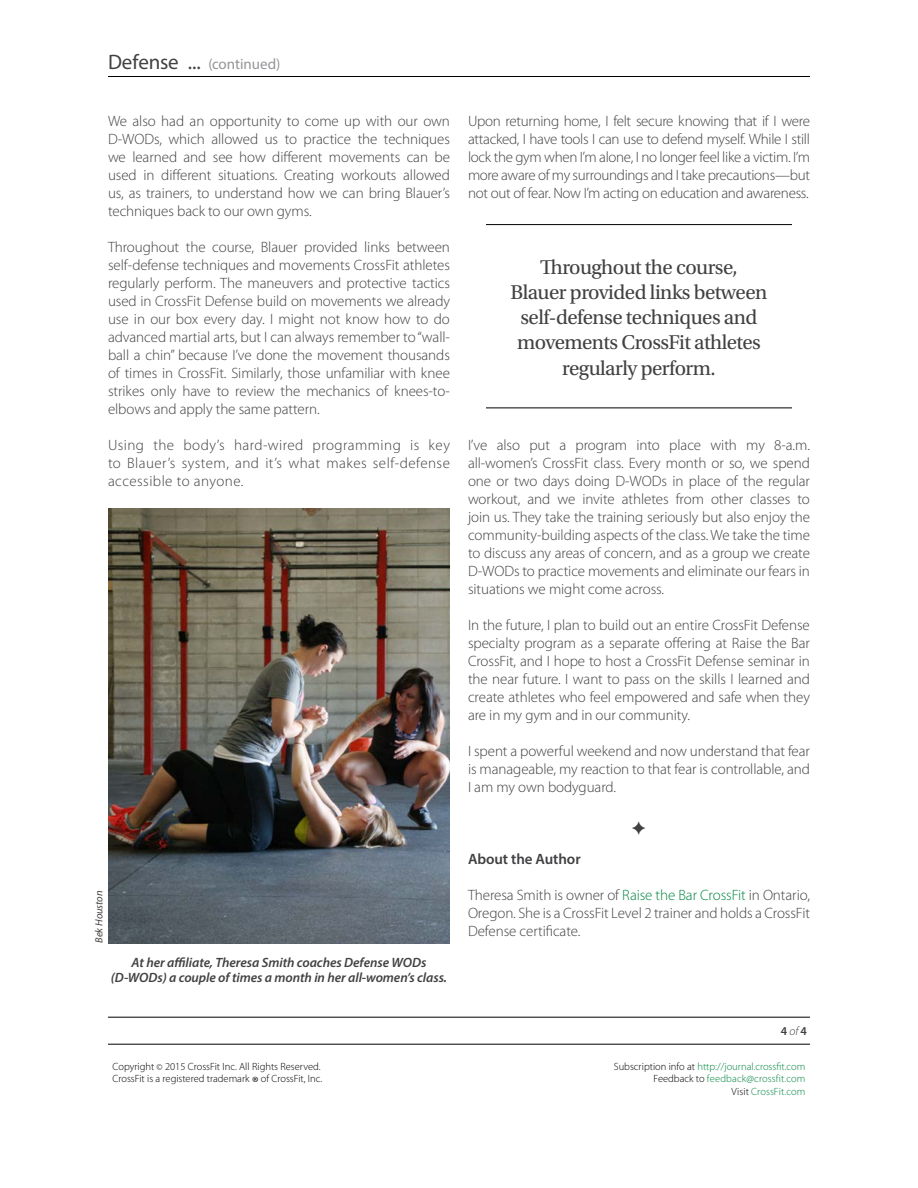
<style>
.page{position:relative;width:918px;height:1188px;background:#fff}
.page>*{position:absolute;margin:0;border:0;box-sizing:border-box;transform-origin:0 0}
.t1{font:21px/25.2px "Utopia Std";letter-spacing:-.025em;color:#414042;text-align:center}
.t2{font:300 15px/18px "Myriad Pro";letter-spacing:-.005em;color:#414042;text-align:justify}
.t3{font:15px "Myriad Pro";letter-spacing:-.005em;color:#939598}
.t4{font:600 15px "Myriad Pro";letter-spacing:-.005em;color:#414042}
.t5{font:italic 600 13.5px/15px "Myriad Pro";letter-spacing:-.005em;color:#414042;text-align:center}
.t6{font:600 12px "Myriad Pro";color:#414042}
.t7{font:300 10.5px/12.6px "Myriad Pro";color:#00853f;text-align:right}
.t8{font:300 10.5px/12px "Myriad Pro";color:#000}
.t9{font:italic 10.5px "Myriad Pro";letter-spacing:-.005em;color:#414042}
.s1{font-size:21px;color:#414042}
.s2{color:#00853f}
.s3{font-weight:300;font-style:italic}
.s4{font-size:9px}
.s5{font-size:16.5px}
.s6{color:#000}
</style>
<div class="page">
<hr style="left:108px;top:76px;width:702px;height:1px;background:#000">
<hr style="left:108px;top:1017px;width:702px;height:1px;background:#000">
<hr style="left:108px;top:1044px;width:702px;height:1px;background:#000">
<hr style="left:486px;top:224px;width:306px;height:1px;background:#000">
<hr style="left:486px;top:408px;width:306px;height:1px;background:#000">
<img style="left:108px;top:508px;width:342px;height:436px">
<p class="t3" style="left:108px;top:55px;width:174px"><span class="s1">Defense ...</span> (continued)</p>
<p class="t2" style="left:108px;top:112px;width:344px">We also had an opportunity to come up with our own D-WODs, which allowed us to practice the techniques we learned and see how different movements can be used in different situations. Creating workouts allowed us, as trainers, to understand how we can bring Blauer’s techniques back to our own gyms.</p>
<p class="t2" style="left:108px;top:238px;width:344px">Throughout the course, Blauer provided links between self-defense techniques and movements CrossFit athletes regularly perform. The maneuvers and protective tactics used in CrossFit Defense build on movements we already use in our box every day. I might not know how to do advanced martial arts, but I can always remember to “wall&shy;ball a chin” because I’ve done the movement thousands of times in CrossFit. Similarly, those unfamiliar with knee strikes only have to review the mechanics of knees-to&shy;elbows and apply the same pattern.</p>
<p class="t2" style="left:108px;top:436px;width:343px">Using the body’s hard-wired programming is key to Blauer’s system, and it’s what makes self-defense accessible to anyone.</p>
<p class="t2" style="left:468px;top:112px;width:344px">Upon returning home, I felt secure knowing that if I were attacked, I have tools I can use to defend myself. While I still lock the gym when I’m alone, I no longer feel like a victim. I’m more aware of my surroundings and I take precautions—but not out of fear. Now I’m acting on education and awareness.</p>
<h1 class="t1" style="left:511px;top:255px;width:258px">Throughout the course,<br>Blauer provided links between self-defense techniques and movements CrossFit athletes regularly perform.</h1>
<p class="t2" style="left:468px;top:436px;width:344px">I’ve also put a program into place with my 8-a.m. all-women’s CrossFit class. Every month or so, we spend one or two days doing D-WODs in place of the regular workout, and we invite athletes from other classes to join us. They take the training seriously but also enjoy the community-building aspects of the class. We take the time to discuss any areas of concern, and as a group we create D-WODs to practice movements and eliminate our fears in situations we might come across.</p>
<p class="t2" style="left:468px;top:616px;width:344px">In the future, I plan to build out an entire CrossFit Defense specialty program as a separate offering at Raise the Bar CrossFit, and I hope to host a CrossFit Defense seminar in the near future. I want to pass on the skills I learned and create athletes who feel empowered and safe when they are in my gym and in our community.</p>
<p class="t2" style="left:468px;top:742px;width:344px">I spent a powerful weekend and now understand that fear is manageable, my reaction to that fear is controllable, and I am my own bodyguard.</p>
<p class="t9" style="left:92px;top:943px;width:54px;rotate:-90deg">Bek Houston</p>
<p class="t5" style="left:111px;top:954px;width:338px">At her affiliate, Theresa Smith coaches Defense WODs (D-WODs) a couple of times a month in her all-women’s class.</p>
<p class="t4" style="left:468px;top:849px;width:114px">About the Author</p>
<p class="t2" style="left:468px;top:886px;width:344px">Theresa Smith is owner of <span class="s2">Raise the Bar CrossFit</span> in Ontario, Oregon. She is a CrossFit Level 2 trainer and holds a CrossFit Defense certificate.</p>
<p class="t6" style="left:781px;top:1023px;width:28px">4 <span class="s3">of</span> 4</p>
<p class="t8" style="left:112px;top:1061px;width:211px">Copyright <span class="s4">©</span> 2015 CrossFit Inc. All Rights Reserved.<br>CrossFit is a registered trademark <span class="s5">®</span> of CrossFit, Inc.</p>
<p class="t7" style="left:614px;top:1060px;width:193px"><span class="s6">Subscription info at</span> http://journal.crossfit.com<br><span class="s6">Feedback to</span> feedback@crossfit.com<br><span class="s6">Visit</span> CrossFit.com</p>
</div>
